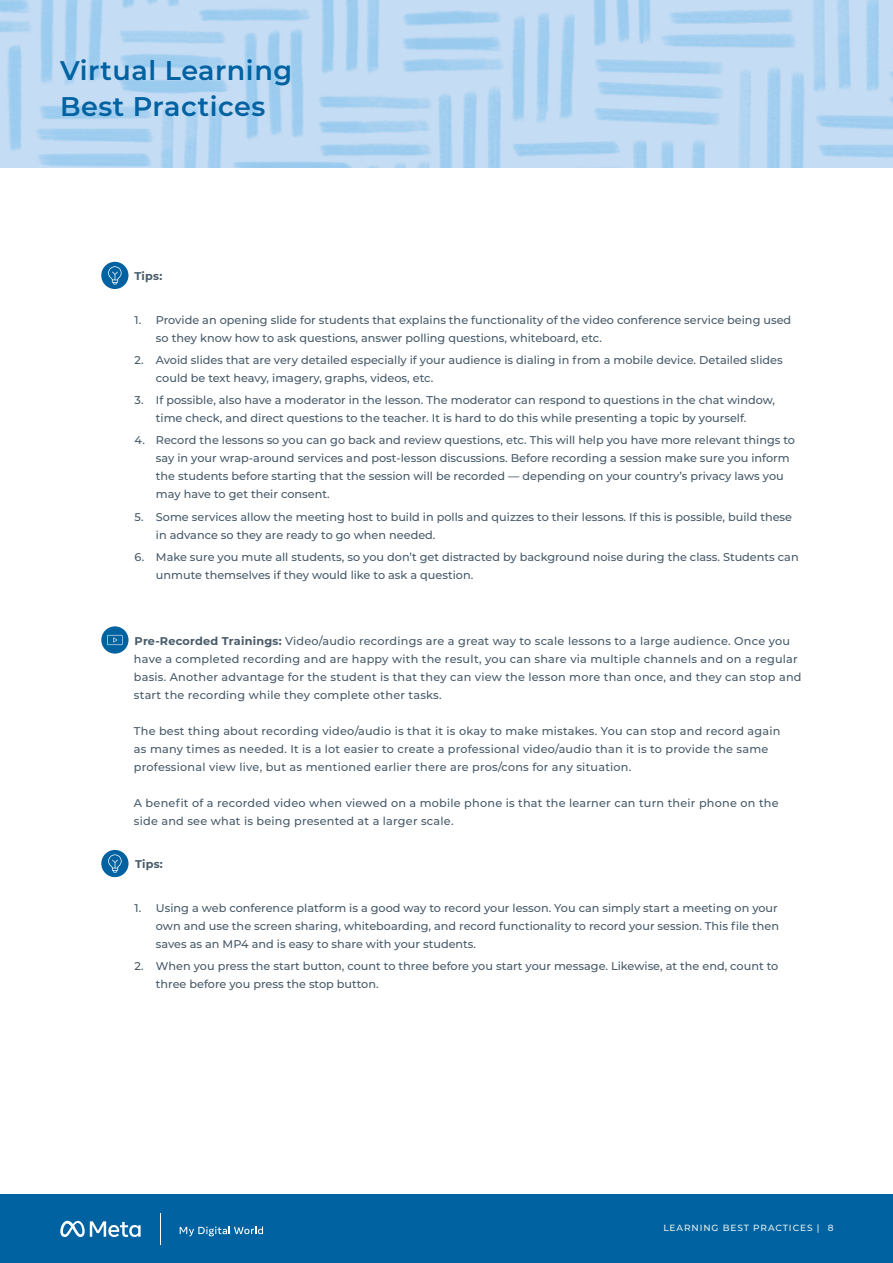
<style>
.page{position:relative;width:893px;height:1263px;background:#fff}
.page>*{position:absolute;margin:0;border:0;box-sizing:border-box;transform-origin:0 0}
.t1{font:600 27px/36px "Montserrat";letter-spacing:.02em;color:#0062a1}
.t2{font:500 11.25px/18px "Montserrat";color:#475a69}
.t3{font:500 11.25px/18px "Montserrat";letter-spacing:.02em;color:#475a69}
.t4{font:700 11.25px "Montserrat";letter-spacing:.02em;color:#475a69}
.t5{font:500 9px "Montserrat";letter-spacing:.1em;color:#e5f2ee}
.s1{font-weight:700}
.s2{color:#e1edf7}
</style>
<div class="page">
<div style="left:0;top:1194px;width:893px;height:69px;background:#0062a1"></div>
<svg style="left:180px;top:1226px;width:83px;height:10px"></svg>
<hr style="left:160px;top:1213px;width:1px;height:32px;background:#fff">
<svg style="left:60px;top:1221px;width:81px;height:16px"></svg>
<img style="left:0;top:0;width:893px;height:167px">
<div style="left:101px;top:262px;width:27px;height:27px;background:#0062a1;border-radius:50%"></div>
<svg style="left:108px;top:266px;width:14px;height:18px"></svg>
<svg style="left:101px;top:626px;width:28px;height:28px"></svg>
<svg style="left:107px;top:635px;width:16px;height:10px"></svg>
<div style="left:101px;top:850px;width:28px;height:27px;background:#0062a1;border-radius:50%"></div>
<svg style="left:108px;top:854px;width:14px;height:18px"></svg>
<h1 class="t1" style="left:60px;top:52px;width:234px">Virtual Learning<br>Best Practices</h1>
<p class="t4" style="left:134px;top:268px;width:29px">Tips:</p>
<p class="t2" style="left:156px;top:310px;width:637px;text-indent:-21px">1. Provide an opening slide for students that explains the functionality of the video conference service being used so they know how to ask questions, answer polling questions, whiteboard, etc.</p>
<p class="t2" style="left:156px;top:350px;width:628px;text-indent:-21px">2. Avoid slides that are very detailed especially if your audience is dialing in from a mobile device. Detailed slides could be text heavy, imagery, graphs, videos, etc.</p>
<p class="t2" style="left:156px;top:391px;width:621px;text-indent:-21px">3. If possible, also have a moderator in the lesson. The moderator can respond to questions in the chat window, time check, and direct questions to the teacher. It is hard to do this while presenting a topic by yourself.</p>
<p class="t2" style="left:156px;top:431px;width:641px;text-indent:-21px">4. Record the lessons so you can go back and review questions, etc. This will help you have more relevant things to say in your wrap-around services and post-lesson discussions. Before recording a session make sure you inform the students before starting that the session will be recorded — depending on your country’s privacy laws you may have to get their consent.</p>
<p class="t2" style="left:156px;top:507px;width:638px;text-indent:-21px">5. Some services allow the meeting host to build in polls and quizzes to their lessons. If this is possible, build these in advance so they are ready to go when needed.</p>
<p class="t2" style="left:156px;top:547px;width:644px;text-indent:-21px">6. Make sure you mute all students, so you don’t get distracted by background noise during the class. Students can unmute themselves if they would like to ask a question.</p>
<p class="t3" style="left:134px;top:631px;width:669px"><span class="s1">Pre-Recorded Trainings:</span> Video/audio recordings are a great way to scale lessons to a large audience. Once you have a completed recording and are happy with the result, you can share via multiple channels and on a regular basis. Another advantage for the student is that they can view the lesson more than once, and they can stop and start the recording while they complete other tasks.</p>
<p class="t3" style="left:134px;top:721px;width:648px">The best thing about recording video/audio is that it is okay to make mistakes. You can stop and record again as many times as needed. It is a lot easier to create a professional video/audio than it is to provide the same professional view live, but as mentioned earlier there are pros/cons for any situation.</p>
<p class="t3" style="left:134px;top:793px;width:646px">A benefit of a recorded video when viewed on a mobile phone is that the learner can turn their phone on the side and see what is being presented at a larger scale.</p>
<p class="t4" style="left:135px;top:856px;width:29px">Tips:</p>
<p class="t2" style="left:156px;top:898px;width:625px;text-align:justify;text-indent:-21px">1. Using a web conference platform is a good way to record your lesson. You can simply start a meeting on your own and use the screen sharing, whiteboarding, and record functionality to record your session. This file then saves as an MP4 and is easy to share with your students.</p>
<p class="t2" style="left:156px;top:956px;width:624px;text-indent:-21px">2. When you press the start button, count to three before you start your message. Likewise, at the end, count to three before you press the stop button.</p>
<p class="t5" style="left:663px;top:1222px;width:172px">LEARNING BEST PRACTICES | <span class="s2">8</span></p>
</div>
